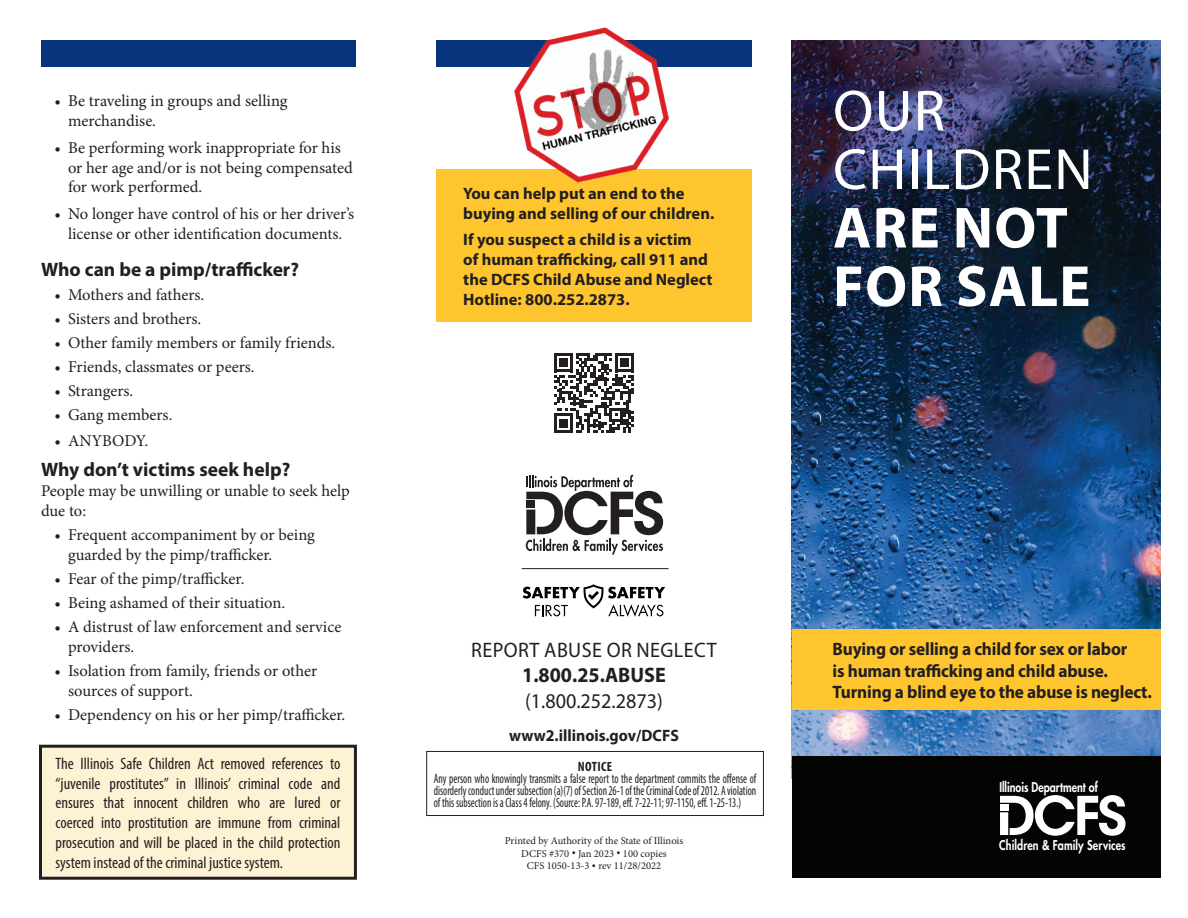
<style>
.page{position:relative;width:1188px;height:918px;background:#fff}
.page>*{position:absolute;margin:0;border:0;box-sizing:border-box;transform-origin:0 0}
.t1{font:700 58.5px/58.5px "Myriad Pro";letter-spacing:.02em;color:#fff}
.t2{font:58.5px/58.5px "Myriad Pro";letter-spacing:.02em;color:#fff}
.t3{font:21px "Myriad Pro";letter-spacing:.02em;color:#231f20;scale:.96 1}
.t4{font:21px "Myriad Pro";color:#231f20;scale:.96 1}
.t5{font:700 21px "Myriad Pro";color:#231f20;scale:.96 1}
.t6{font:700 19.5px "Myriad Pro";color:#231f20}
.t7{font:700 18px/21.6px "Myriad Pro";letter-spacing:-.01em;color:#231f20;scale:.96 1}
.t8{font:16.5px/19.8px "Minion Pro";letter-spacing:-.005em;color:#231f20}
.t9{font:condensed 16.5px/19.8px "Myriad Pro";color:#231f20;text-align:justify}
.t10{font:700 16.5px/19.8px "Myriad Pro";color:#231f20}
.t11{font:700 16.5px "Myriad Pro";color:#231f20;scale:.96 1}
.t12{font:condensed 13.5px/12px "Myriad Pro";color:#231f20;text-align:justify;scale:.8 1}
.t13{font:700 condensed 13.5px "Myriad Pro";letter-spacing:.02em;color:#231f20}
.t14{font:800 13.2px "Futura";letter-spacing:.01em;color:#fff;scale:.82 1}
.t15{font:10.5px/12.6px "Minion Pro";color:#231f20;text-align:center}
</style>
<div class="page">
<img style="left:792px;top:40px;width:369px;height:716px">
<div style="left:792px;top:629px;width:369px;height:81px;background:#fec52e"></div>
<div style="left:792px;top:756px;width:369px;height:122px;background:#040503"></div>
<svg style="left:1000px;top:795px;width:126px;height:41px"></svg>
<div style="left:1000px;top:804px;width:8px;height:7px;background:#fff"></div>
<svg style="left:526px;top:475px;width:137px;height:80px"></svg>
<div style="left:41px;top:40px;width:314px;height:28px;background:#08347b"></div>
<div style="left:436px;top:40px;width:316px;height:28px;background:#08347b"></div>
<div style="left:426px;top:751px;width:338px;height:65px;border:1px solid #231f20"></div>
<div style="left:40px;top:746px;width:315px;height:132px;background:#fef2d4"></div>
<div style="left:39px;top:745px;width:318px;height:135px;border:3px solid #231f20"></div>
<svg style="left:523px;top:584px;width:142px;height:33px"></svg>
<hr style="left:522px;top:568px;width:147px;height:1px;background:#231f20">
<div style="left:436px;top:170px;width:316px;height:152px;background:#fec52e"></div>
<svg style="left:554px;top:353px;width:80px;height:80px"></svg>
<img style="left:510px;top:27px;width:168px;height:156px">
<p class="t8" style="left:68px;top:91px;width:221px;text-indent:-13px">• Be traveling in groups and selling merchandise.</p>
<p class="t8" style="left:68px;top:138px;width:286px;text-indent:-13px">• Be performing work inappropriate for his or her age and/or is not being compensated for work performed.</p>
<p class="t8" style="left:55px;top:204px;width:301px;text-align:center">• No longer have control of his or her driver’s license or other identification documents.</p>
<p class="t6" style="left:41px;top:256px;width:260px">Who can be a pimp/trafficker?</p>
<p class="t8" style="left:55px;top:285px;width:151px">• Mothers and fathers.</p>
<p class="t8" style="left:55px;top:309px;width:148px">• Sisters and brothers.</p>
<p class="t8" style="left:55px;top:333px;width:282px">• Other family members or family friends.</p>
<p class="t8" style="left:55px;top:357px;width:202px">• Friends, classmates or peers.</p>
<p class="t8" style="left:55px;top:381px;width:80px">• Strangers.</p>
<p class="t8" style="left:55px;top:405px;width:119px">• Gang members.</p>
<p class="t8" style="left:55px;top:431px;width:95px">• ANYBODY.</p>
<p class="t6" style="left:41px;top:457px;width:251px">Why don’t victims seek help?</p>
<p class="t8" style="left:41px;top:481px;width:310px">People may be unwilling or unable to seek help due to:</p>
<p class="t8" style="left:68px;top:525px;width:248px;text-indent:-13px">• Frequent accompaniment by or being guarded by the pimp/trafficker.</p>
<p class="t8" style="left:55px;top:569px;width:191px">• Fear of the pimp/trafficker.</p>
<p class="t8" style="left:55px;top:593px;width:232px">• Being ashamed of their situation.</p>
<p class="t8" style="left:68px;top:617px;width:275px;text-indent:-13px">• A distrust of law enforcement and service providers.</p>
<p class="t8" style="left:68px;top:661px;width:251px;text-indent:-13px">• Isolation from family, friends or other sources of support.</p>
<p class="t8" style="left:55px;top:705px;width:292px">• Dependency on his or her pimp/trafficker.</p>
<p class="t9" style="left:56px;top:753px;width:286px">The Illinois Safe Children Act removed references to “juvenile prostitutes” in Illinois’ criminal code and ensures that innocent children who are lured or coerced into prostitution are immune from criminal prosecution and will be placed in the child protection system instead of the criminal justice system.</p>
<p class="t10" style="left:463px;top:183px;width:252px">You can help put an end to the buying and selling of our children.</p>
<p class="t10" style="left:463px;top:229px;width:251px">If you suspect a child is a victim<br>of human trafficking, call 911 and the DCFS Child Abuse and Neglect<br>Hotline: 800.252.2873.</p>
<h1 class="t2" style="left:833px;top:81px;width:261px">OUR<br>CHILDREN</h1>
<h1 class="t1" style="left:833px;top:197px;width:259px">ARE NOT<br>FOR SALE</h1>
<p class="t3" style="left:471px;top:637px;width:257px">REPORT ABUSE OR NEGLECT</p>
<p class="t5" style="left:522px;top:662px;width:151px">1.800.25.ABUSE</p>
<p class="t4" style="left:525px;top:688px;width:145px">(1.800.252.2873)</p>
<p class="t11" style="left:509px;top:725px;width:178px">www2.illinois.gov/DCFS</p>
<p class="t13" style="left:578px;top:759px;width:36px">NOTICE</p>
<p class="t12" style="left:434px;top:773px;width:405px">Any person who knowingly transmits a false report to the department commits the offense of disorderly conduct under subsection (a)(7) of Section 26-1 of the Criminal Code of 2012. A violation of this subsection is a Class 4 felony. (Source: P.A. 97-189, eff. 7-22-11; 97-1150, eff. 1-25-13.)</p>
<p class="t15" style="left:505px;top:834px;width:180px">Printed by Authority of the State of Illinois<br>DCFS #370 • Jan 2023 • 100 copies<br>CFS 1050-13-3 • rev 11/28/2022</p>
<p class="t7" style="left:833px;top:638px;width:334px">Buying or selling a child for sex or labor<br>is human trafficking and child abuse.<br>Turning a blind eye to the abuse is neglect.</p>
<p class="t14" style="left:999px;top:778px;width:122px">Illinois Department of</p>
<p class="t14" style="left:999px;top:837px;width:156px">Children &amp; Family Services</p>
</div>
